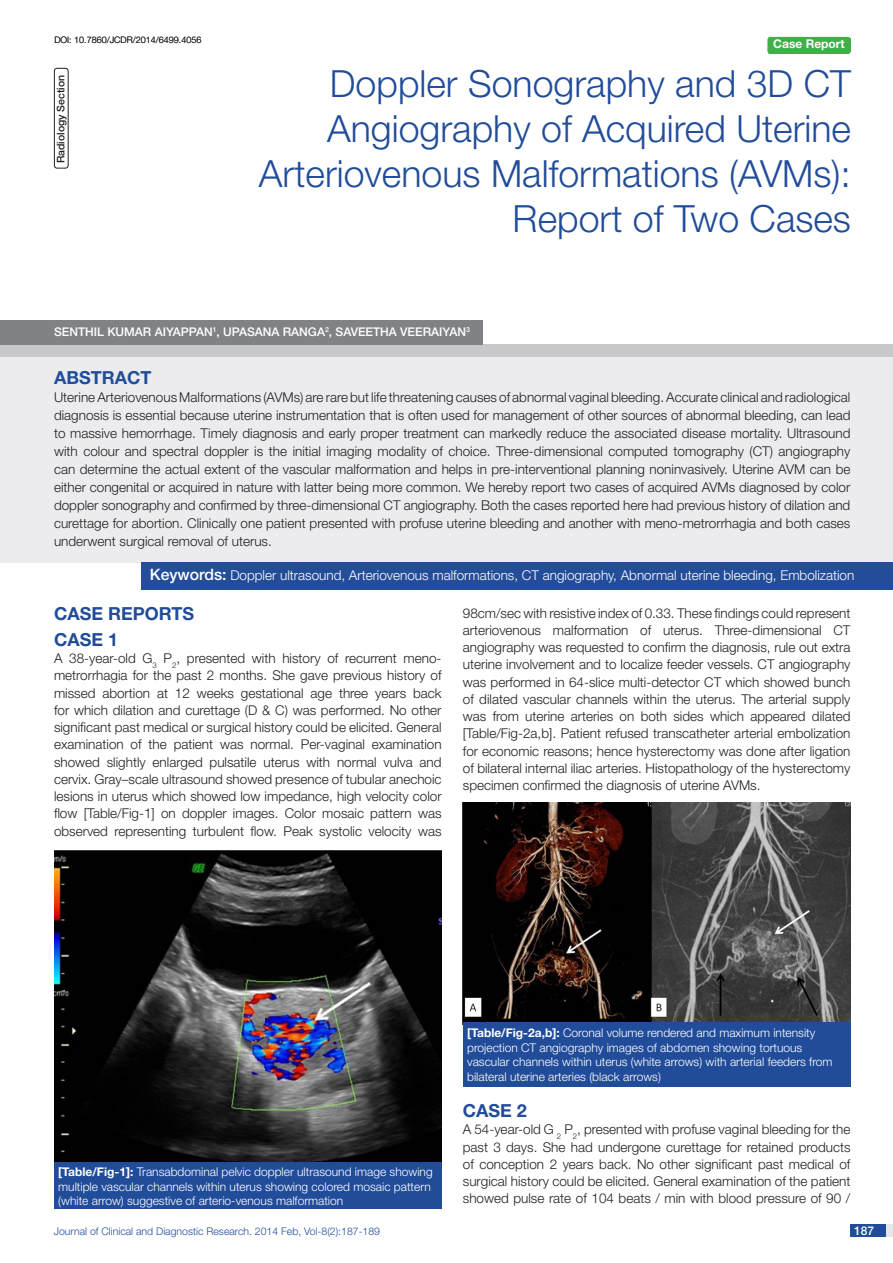
<style>
.page{position:relative;width:893px;height:1263px;background:#fff}
.page>*{position:absolute;margin:0;border:0;box-sizing:border-box;transform-origin:0 0}
.t1{font:300 37.5px/45px "Helvetica Neue";color:#214c99;text-align:right}
.Level_1{font:700 18px "Helvetica Neue";color:#214c99}
.Abstract_head{font:700 18px "Helvetica Neue";color:#214c99}
.Body_text{font:300 13.5px/17.2px "Helvetica Neue";color:#231f20;text-align:justify}
.Abstract_text{font:300 13.5px/18px "Helvetica Neue";color:#231f20;text-align:justify}
.t2{font:300 13.5px "Helvetica Neue";color:#fff}
.Table_text{font:300 12px/14.4px "Helvetica Neue";color:#fff}
.Author{font:500 12px "Helvetica Neue";color:#fff}
.t3{font:700 12px "Helvetica Neue";color:#fff}
.t4{font:300 10.5px "Helvetica Neue";color:#214c99}
.t5{font:500 10.5px "Helvetica Neue";color:#231f20}
.DOI{font:300 9px "Helvetica Neue";color:#231f20}
.s1{color:#244d99}
.s2{font-weight:500;font-size:15.75px}
.s3{font-weight:700}
</style>
<div class="page">
<div style="left:850px;top:1224px;width:43px;height:13px;background:#e6e7e9"></div>
<div style="left:850px;top:1224px;width:35px;height:13px;background:#214c99"></div>
<div style="left:768px;top:37px;width:82px;height:17px;background:#40ae49;border-radius:3px"></div>
<div style="left:767px;top:39px;width:83px;height:13px;background:#40ae49"></div>
<div style="left:0;top:355px;width:893px;height:207px;background:#ececee"></div>
<div style="left:0;top:344px;width:893px;height:12px;background:#c7c8ca"></div>
<div style="left:141px;top:562px;width:752px;height:28px;background:#244d99"></div>
<div style="left:0;top:320px;width:483px;height:24px;background:#808285"></div>
<div style="left:54px;top:68px;width:15px;height:100px;border:1px solid #231f20;border-radius:3px"></div>
<img style="left:54px;top:850px;width:388px;height:312px">
<div style="left:54px;top:1162px;width:388px;height:47px;background:#214c99"></div>
<img style="left:463px;top:802px;width:387px;height:220px">
<div style="left:463px;top:1022px;width:387px;height:64px;background:#214c99"></div>
<p class="DOI" style="left:54px;top:35px;width:148px">DOI: 10.7860/JCDR/2014/6499.4056</p>
<p class="t3" style="left:773px;top:37px;width:73px">Case Report</p>
<p class="t1" style="left:259px;top:60px;width:593px">Doppler Sonography and 3D CT<br>Angiography of Acquired Uterine<br>Arteriovenous Malformations (AVMs):<br>Report of Two Cases</p>
<p class="t5" style="left:54px;top:163px;width:90px;rotate:-90deg">RADIOLOGY SECTION</p>
<p class="Author" style="left:54px;top:325px;width:417px">SENTHIL KUMAR AIYAPPAN<sup>1</sup>, UPASANA RANGA<sup>2</sup>, SAVEETHA VEERAIYAN<sup>3</sup></p>
<p class="Abstract_head" style="left:54px;top:367px;width:99px">ABST<span class="s1">RAC</span>T</p>
<p class="Abstract_text" style="left:54px;top:388px;width:798px">Uterine Arteriovenous Malformations (AVMs) are rare but life threatening causes of abnormal vaginal bleeding. Accurate clinical and radiological diagnosis is essential because uterine instrumentation that is often used for management of other sources of abnormal bleeding, can lead to massive hemorrhage. Timely diagnosis and early proper treatment can markedly reduce the associated disease mortality. Ultrasound with colour and spectral doppler is the initial imaging modality of choice. Three-dimensional computed tomography (CT) angiography can determine the actual extent of the vascular malformation and helps in pre-interventional planning noninvasively. Uterine AVM can be either congenital or acquired in nature with latter being more common. We hereby report two cases of acquired AVMs diagnosed by color doppler sonography and confirmed by three-dimensional CT angiography. Both the cases reported here had previous history of dilation and curettage for abortion. Clinically one patient presented with profuse uterine bleeding and another with meno-metrorrhagia and both cases underwent surgical removal of uterus.</p>
<p class="t2" style="left:150px;top:567px;width:706px"><span class="s2">KEYWORDS:</span> Doppler ultrasound, Arteriovenous malformations, CT angiography, Abnormal uterine bleeding, Embolization</p>
<p class="Level_1" style="left:54px;top:602px;width:142px">Case REPORTs</p>
<p class="Level_1" style="left:54px;top:628px;width:66px">case 1</p>
<p class="Body_text" style="left:54px;top:649px;width:389px">A 38-year-old G<sub>3</sub> P<sub>2</sub>, presented with history of recurrent meno&shy;metrorrhagia for the past 2 months. She gave previous history of missed abortion at 12 weeks gestational age three years back for which dilation and curettage (D &amp; C) was performed. No other significant past medical or surgical history could be elicited. General examination of the patient was normal. Per-vaginal examination showed slightly enlarged pulsatile uterus with normal vulva and cervix. Gray–scale ultrasound showed presence of tubular anechoic lesions in uterus which showed low impedance, high velocity color flow [Table/Fig-1] on doppler images. Color mosaic pattern was observed representing turbulent flow. Peak systolic velocity was</p>
<p class="Body_text" style="left:463px;top:604px;width:389px">98cm/sec with resistive index of 0.33. These findings could represent arteriovenous malformation of uterus. Three-dimensional CT angiography was requested to confirm the diagnosis, rule out extra uterine involvement and to localize feeder vessels. CT angiography was performed in 64-slice multi-detector CT which showed bunch of dilated vascular channels within the uterus. The arterial supply was from uterine arteries on both sides which appeared dilated [Table/Fig-2a,b]. Patient refused transcatheter arterial embolization for economic reasons; hence hysterectomy was done after ligation of bilateral internal iliac arteries. Histopathology of the hysterectomy specimen confirmed the diagnosis of uterine AVMs.</p>
<p class="Table_text" style="left:58px;top:1164px;width:376px"><span class="s3">[Table/Fig-1]:</span> Transabdominal pelvic doppler ultrasound image showing multiple vascular channels within uterus showing colored mosaic pattern (white arrow) suggestive of arterio-venous malformation</p>
<p class="Table_text" style="left:467px;top:1026px;width:367px"><span class="s3">[Table/Fig-2a,b]:</span> Coronal volume rendered and maximum intensity projection CT angiography images of abdomen showing tortuous vascular channels within uterus (white arrows) with arterial feeders from bilateral uterine arteries (black arrows)</p>
<p class="Level_1" style="left:463px;top:1100px;width:66px">Case 2</p>
<p class="Body_text" style="left:463px;top:1121px;width:389px">A 54-year-old G <sub>2</sub> P<sub>2</sub>, presented with profuse vaginal bleeding for the past 3 days. She had undergone curettage for retained products of conception 2 years back. No other significant past medical of surgical history could be elicited. General examination of the patient showed pulse rate of 104 beats / min with blood pressure of 90 /</p>
<p class="t4" style="left:54px;top:1225px;width:328px">Journal of Clinical and Diagnostic Research. 2014 Feb, Vol-8(2):187-189</p>
<p class="Author" style="left:854px;top:1223px;width:22px">187</p>
</div>
